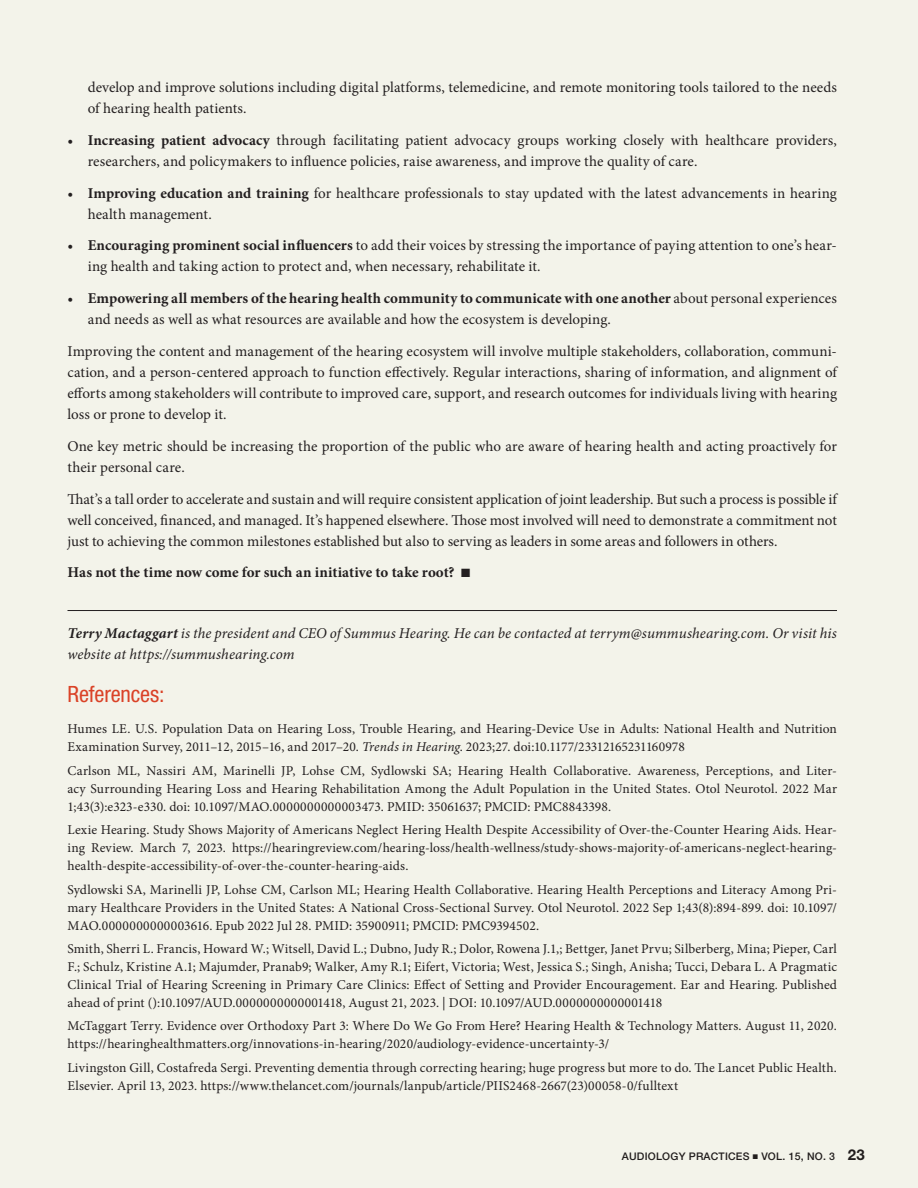
<style>
.page{position:relative;width:918px;height:1188px;background:#f3f3ea}
.page>*{position:absolute;margin:0;border:0;box-sizing:border-box;transform-origin:0 0}
.t1{font:condensed 22.5px "Helvetica Neue LT Std";letter-spacing:-.005em;color:#da4227}
.t2{font:15px/21px "Minion Pro";color:#231f20}
.t3{font:italic 15px/21px "Minion Pro";letter-spacing:.005em;color:#231f20}
.t4{font:700 15px "Minion Pro";color:#231f20}
.t5{font:13.5px/18px "Minion Pro";letter-spacing:.01em;color:#231f20;text-align:justify}
.t6{font:500 10.5px "Helvetica Neue LT Std";letter-spacing:.02em;color:#231f20}
.s1{font-weight:700}
.s2{font-style:italic}
.s3{font-weight:700;font-size:15px}
</style>
<div class="page">
<hr style="left:68px;top:610px;width:769px;height:1px;background:#231f20">
<p class="t2" style="left:88px;top:77px;width:751px">develop and improve solutions including digital platforms, telemedicine, and remote monitoring tools tailored to the needs of hearing health patients.</p>
<p class="t2" style="left:88px;top:129px;width:751px;text-indent:-20px">• <span class="s1">Increasing patient advocacy</span> through facilitating patient advocacy groups working closely with healthcare providers, researchers, and policymakers to influence policies, raise awareness, and improve the quality of care.</p>
<p class="t2" style="left:88px;top:182px;width:751px;text-indent:-20px">• <span class="s1">Improving education and training</span> for healthcare professionals to stay updated with the latest advancements in hearing health management.</p>
<p class="t2" style="left:88px;top:235px;width:751px;text-indent:-20px">• <span class="s1">Encouraging prominent social influencers</span> to add their voices by stressing the importance of paying attention to one’s hear&shy;ing health and taking action to protect and, when necessary, rehabilitate it.</p>
<p class="t2" style="left:88px;top:288px;width:751px;text-indent:-20px">• <span class="s1">Empowering all members of the hearing health community to communicate with one another</span> about personal experiences and needs as well as what resources are available and how the ecosystem is developing.</p>
<p class="t2" style="left:68px;top:341px;width:771px;text-align:justify">Improving the content and management of the hearing ecosystem will involve multiple stakeholders, collaboration, communi&shy;cation, and a person-centered approach to function effectively. Regular interactions, sharing of information, and alignment of efforts among stakeholders will contribute to improved care, support, and research outcomes for individuals living with hearing loss or prone to develop it.</p>
<p class="t2" style="left:68px;top:435px;width:771px">One key metric should be increasing the proportion of the public who are aware of hearing health and acting proactively for their personal care.</p>
<p class="t2" style="left:68px;top:488px;width:771px;text-align:justify">That’s a tall order to accelerate and sustain and will require consistent application of joint leadership. But such a process is possible if well conceived, financed, and managed. It’s happened elsewhere. Those most involved will need to demonstrate a commitment not just to achieving the common milestones established but also to serving as leaders in some areas and followers in others.</p>
<p class="t4" style="left:68px;top:562px;width:404px">Has not the time now come for such an initiative to take root? ■</p>
<p class="t3" style="left:68px;top:623px;width:771px"><span class="s1">Terry Mactaggart</span> is the president and CEO of Summus Hearing. He can be contacted at terrym@summushearing.com. Or visit his website at https://summushearing.com</p>
<h1 class="t1" style="left:68px;top:681px;width:98px">References:</h1>
<p class="t5" style="left:68px;top:720px;width:771px">Humes LE. U.S. Population Data on Hearing Loss, Trouble Hearing, and Hearing-Device Use in Adults: National Health and Nutrition<br>Examination Survey, 2011–12, 2015–16, and 2017–20. <span class="s2">Trends in Hearing</span>. 2023;27. doi:10.1177/23312165231160978</p>
<p class="t5" style="left:68px;top:762px;width:771px">Carlson ML, Nassiri AM, Marinelli JP, Lohse CM, Sydlowski SA; Hearing Health Collaborative. Awareness, Perceptions, and Liter&shy;acy Surrounding Hearing Loss and Hearing Rehabilitation Among the Adult Population in the United States. Otol Neurotol. 2022 Mar 1;43(3):e323-e330. doi: 10.1097/MAO.0000000000003473. PMID: 35061637; PMCID: PMC8843398.</p>
<p class="t5" style="left:68px;top:821px;width:771px">Lexie Hearing. Study Shows Majority of Americans Neglect Hering Health Despite Accessibility of Over-the-Counter Hearing Aids. Hear&shy;ing Review. March 7, 2023. https://hearingreview.com/hearing-loss/health-wellness/study-shows-majority-of-americans-neglect-hearing&shy;health-despite-accessibility-of-over-the-counter-hearing-aids.</p>
<p class="t5" style="left:68px;top:880px;width:771px">Sydlowski SA, Marinelli JP, Lohse CM, Carlson ML; Hearing Health Collaborative. Hearing Health Perceptions and Literacy Among Pri&shy;mary Healthcare Providers in the United States: A National Cross-Sectional Survey. Otol Neurotol. 2022 Sep 1;43(8):894-899. doi: 10.1097/ MAO.0000000000003616. Epub 2022 Jul 28. PMID: 35900911; PMCID: PMC9394502.</p>
<p class="t5" style="left:68px;top:940px;width:771px">Smith, Sherri L. Francis, Howard W.; Witsell, David L.; Dubno, Judy R.; Dolor, Rowena J.1,; Bettger, Janet Prvu; Silberberg, Mina; Pieper, Carl F.; Schulz, Kristine A.1; Majumder, Pranab9; Walker, Amy R.1; Eifert, Victoria; West, Jessica S.; Singh, Anisha; Tucci, Debara L. A Pragmatic Clinical Trial of Hearing Screening in Primary Care Clinics: Effect of Setting and Provider Encouragement. Ear and Hearing. Published ahead of print ():10.1097/AUD.0000000000001418, August 21, 2023. | DOI: 10.1097/AUD.0000000000001418</p>
<p class="t5" style="left:68px;top:1017px;width:771px">McTaggart Terry. Evidence over Orthodoxy Part 3: Where Do We Go From Here? Hearing Health &amp; Technology Matters. August 11, 2020. https://hearinghealthmatters.org/innovations-in-hearing/2020/audiology-evidence-uncertainty-3/</p>
<p class="t5" style="left:68px;top:1059px;width:771px">Livingston Gill, Costafreda Sergi. Preventing dementia through correcting hearing; huge progress but more to do. The Lancet Public Health.<br>Elsevier. April 13, 2023. https://www.thelancet.com/journals/lanpub/article/PIIS2468-2667(23)00058-0/fulltext</p>
<p class="t6" style="left:622px;top:1150px;width:244px">AUDIOLOGY PRACTICES ■ VOL. 15, NO. 3 <span class="s3">23</span></p>
</div>
